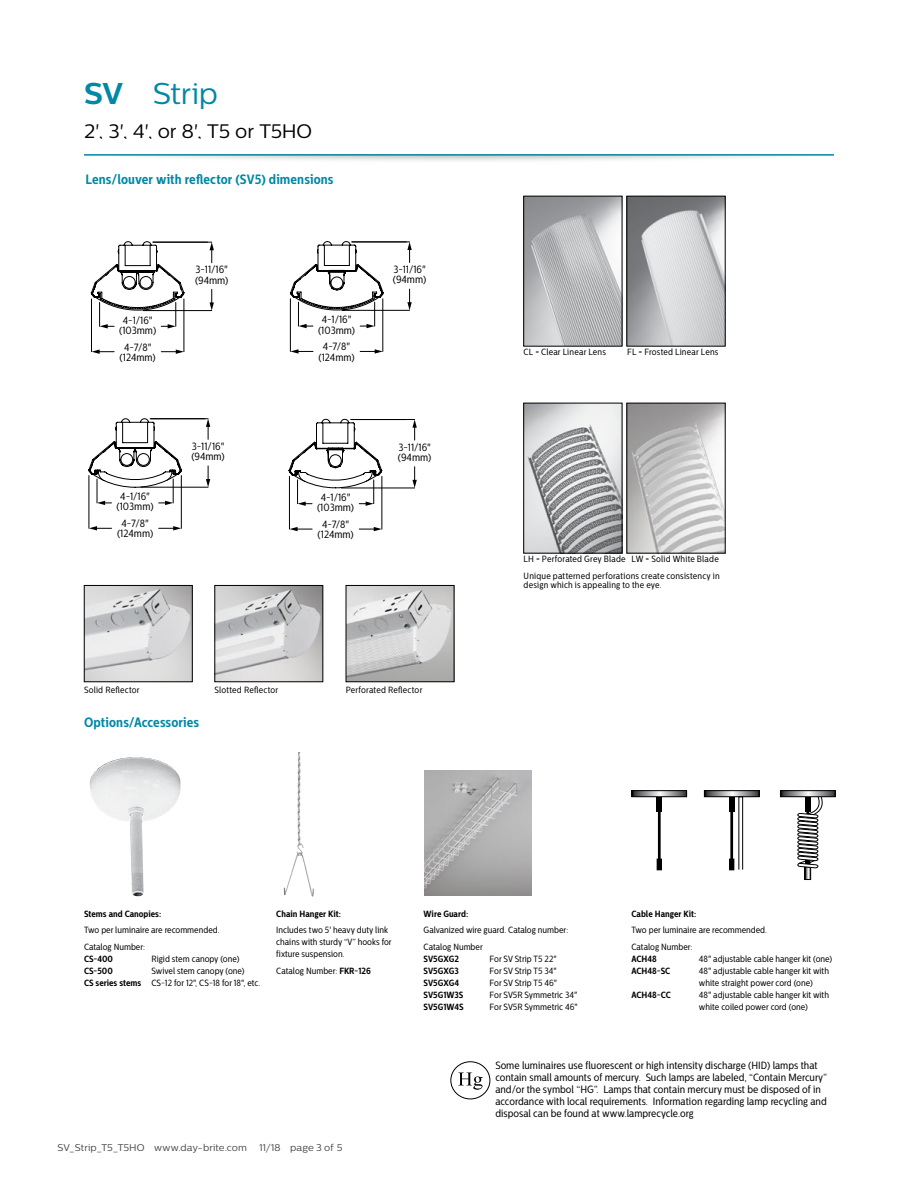
<style>
.page{position:relative;width:918px;height:1188px;background:#fff}
.page>*{position:absolute;margin:0;border:0;box-sizing:border-box;transform-origin:0 0}
.t1{font:30px "Centrale Sans";letter-spacing:-.01em;color:#0088a5}
.t2{font:19.5px "Centrale Sans";letter-spacing:-.01em;color:#000}
.t3{font:700 13.5px "Centrale Sans Cnd";letter-spacing:.01em;color:#0088a5}
.t4{font:700 12.15px "Univers";color:#000}
.t5{font:10.5px/10.2px "Centrale Sans Cnd";color:#000;text-align:center}
.t6{font:9.75px "Centrale Sans";letter-spacing:.01em;color:#464547}
.t7{font:9px/12px "Centrale Sans Cnd";color:#000}
.t8{font:9px/8.6px "Centrale Sans Cnd";letter-spacing:.02em;color:#000}
.t9{font:700 9px "Centrale Sans Cnd";color:#000}
.s1{font-weight:700}
</style>
<div class="page">
<img style="left:348px;top:587px;width:104px;height:93px">
<div style="left:346px;top:585px;width:108px;height:97px;border:1px solid #000"></div>
<img style="left:217px;top:587px;width:104px;height:93px">
<div style="left:215px;top:585px;width:108px;height:97px;border:1px solid #000"></div>
<img style="left:86px;top:587px;width:105px;height:93px">
<div style="left:84px;top:585px;width:109px;height:97px;border:1px solid #000"></div>
<img style="left:526px;top:405px;width:94px;height:146px">
<img style="left:629px;top:405px;width:94px;height:146px">
<img style="left:526px;top:198px;width:94px;height:146px">
<img style="left:629px;top:198px;width:94px;height:146px">
<hr style="left:89px;top:476px;width:1px;height:52px;background:#000">
<hr style="left:181px;top:476px;width:1px;height:52px;background:#000">
<svg style="left:89px;top:526px;width:23px;height:4px"></svg>
<svg style="left:159px;top:526px;width:22px;height:4px"></svg>
<hr style="left:289px;top:476px;width:1px;height:53px;background:#000">
<hr style="left:381px;top:476px;width:1px;height:53px;background:#000">
<svg style="left:289px;top:527px;width:23px;height:4px"></svg>
<svg style="left:359px;top:527px;width:23px;height:4px"></svg>
<svg style="left:288px;top:419px;width:129px;height:87px"></svg>
<hr style="left:91px;top:299px;width:1px;height:53px;background:#000">
<hr style="left:184px;top:299px;width:1px;height:53px;background:#000">
<svg style="left:161px;top:350px;width:23px;height:4px"></svg>
<svg style="left:91px;top:241px;width:123px;height:87px"></svg>
<hr style="left:290px;top:299px;width:1px;height:52px;background:#000">
<hr style="left:382px;top:299px;width:1px;height:52px;background:#000">
<svg style="left:290px;top:349px;width:23px;height:5px"></svg>
<svg style="left:360px;top:349px;width:23px;height:5px"></svg>
<svg style="left:290px;top:241px;width:122px;height:87px"></svg>
<img style="left:90px;top:757px;width:91px;height:139px">
<img style="left:284px;top:752px;width:30px;height:145px">
<img style="left:425px;top:770px;width:106px;height:126px">
<hr style="left:657px;top:859px;width:4px;height:11px;background:#000">
<div style="left:657px;top:859px;width:5px;height:11px;border:1px solid #000"></div>
<svg style="left:634px;top:792px;width:51px;height:3px"></svg>
<div style="left:632px;top:790px;width:55px;height:7px;border:1px solid #000"></div>
<div style="left:656px;top:797px;width:6px;height:15px;background:#000"></div>
<hr style="left:658px;top:808px;width:3px;height:53px;background:#000">
<hr style="left:730px;top:859px;width:4px;height:11px;background:#000">
<div style="left:729px;top:859px;width:5px;height:11px;border:1px solid #000"></div>
<svg style="left:706px;top:792px;width:51px;height:3px"></svg>
<div style="left:704px;top:790px;width:55px;height:7px;border:1px solid #000"></div>
<div style="left:729px;top:797px;width:6px;height:15px;background:#000"></div>
<hr style="left:730px;top:808px;width:3px;height:53px;background:#000">
<svg style="left:782px;top:792px;width:51px;height:3px"></svg>
<div style="left:780px;top:790px;width:55px;height:7px;border:1px solid #000"></div>
<svg style="left:797px;top:793px;width:30px;height:87px"></svg>
<div style="left:739px;top:797px;width:4px;height:73px;border:1px solid #000"></div>
<div style="left:451px;top:1062px;width:39px;height:37px;border:1px solid #000;border-radius:50%"></div>
<svg style="left:458px;top:1072px;width:25px;height:18px"></svg>
<div style="left:64px;top:145px;width:789px;height:19px;background:#000;opacity:.3"></div>
<hr style="left:84px;top:154px;width:750px;height:2px;background:#0088a5">
<div style="left:54px;top:140px;width:810px;height:14px;background:#fff"></div>
<div style="left:0;top:139px;width:84px;height:31px;background:#fff"></div>
<div style="left:834px;top:139px;width:84px;height:31px;background:#fff"></div>
<svg style="left:88px;top:418px;width:122px;height:87px"></svg>
<svg style="left:92px;top:350px;width:22px;height:4px"></svg>
<h1 class="t1" style="left:84px;top:76px;width:136px"><span class="s1">SV</span> Strip</h1>
<h2 class="t2" style="left:84px;top:120px;width:230px">2', 3', 4', or 8', T5 or T5HO</h2>
<h3 class="t3" style="left:86px;top:171px;width:249px">Lens/louver with reflector (SV5) dimensions</h3>
<p class="t5" style="left:195px;top:265px;width:35px;text-align:left">3-11/16" (94mm)</p>
<p class="t5" style="left:119px;top:315px;width:39px">4-1/16" (103mm)</p>
<p class="t5" style="left:318px;top:315px;width:39px">4-1/16" (103mm)</p>
<p class="t5" style="left:120px;top:342px;width:38px">4-7/8" (124mm)</p>
<p class="t5" style="left:318px;top:342px;width:38px">4-7/8" (124mm)</p>
<p class="t5" style="left:191px;top:441px;width:35px;text-align:left">3-11/16" (94mm)</p>
<h3 class="t4" style="left:186px;top:454px;width:15px">90</h3>
<p class="t5" style="left:117px;top:492px;width:39px">4-1/16" (103mm)</p>
<p class="t5" style="left:317px;top:492px;width:39px">4-1/16" (103mm)</p>
<p class="t5" style="left:117px;top:519px;width:38px">4-7/8" (124mm)</p>
<p class="t5" style="left:318px;top:519px;width:38px">4-7/8" (124mm)</p>
<p class="t5" style="left:393px;top:265px;width:35px;text-align:left">3-11/16" (94mm)</p>
<p class="t5" style="left:398px;top:442px;width:35px;text-align:left">3-11/16" (94mm)</p>
<p class="t8" style="left:84px;top:686px;width:57px">Solid Reflector</p>
<p class="t8" style="left:215px;top:686px;width:65px">Slotted Reflector</p>
<p class="t8" style="left:346px;top:686px;width:78px">Perforated Reflector</p>
<h3 class="t3" style="left:84px;top:714px;width:117px">Options/Accessories</h3>
<p class="t8" style="left:524px;top:348px;width:84px">CL = Clear Linear Lens</p>
<p class="t8" style="left:627px;top:348px;width:93px">FL = Frosted Linear Lens</p>
<p class="t8" style="left:524px;top:555px;width:197px">LH = Perforated Grey Blade LW = Solid White Blade</p>
<p class="t8" style="left:524px;top:572px;width:198px">Unique patterned perforations create consistency in design which is appealing to the eye.</p>
<p class="t9" style="left:84px;top:908px;width:79px">Stems and Canopies:</p>
<p class="t7" style="left:84px;top:922px;width:137px;line-height:16.5px">Two per luminaire are recommended.<br>Catalog Number:</p>
<p class="t9" style="left:84px;top:953px;width:31px">CS-400</p>
<p class="t7" style="left:152px;top:953px;width:89px">Rigid stem canopy (one)</p>
<p class="t9" style="left:84px;top:965px;width:30px">CS-500</p>
<p class="t7" style="left:84px;top:965px;width:178px;text-indent:68px">Swivel stem canopy (one)<br><span class="s1">CS series stems</span> CS-12 for 12", CS-18 for 18", etc.</p>
<p class="t9" style="left:276px;top:908px;width:66px">Chain Hanger Kit:</p>
<p class="t7" style="left:276px;top:924px;width:117px">Includes two 5' heavy duty link chains with sturdy “V” hooks for fixture suspension.</p>
<p class="t7" style="left:276px;top:965px;width:96px">Catalog Number: <span class="s1">FKR-126</span></p>
<p class="t6" style="left:57px;top:1142px;width:287px">SV_Strip_T5_T5HO www.day-brite.com 11/18 page 3 of 5</p>
<p class="t9" style="left:424px;top:908px;width:46px">Wire Guard:</p>
<p class="t7" style="left:424px;top:922px;width:146px;line-height:16.5px">Galvanized wire guard. Catalog number:<br>Catalog Number</p>
<p class="t9" style="left:424px;top:953px;width:37px">SV5GXG2</p>
<p class="t7" style="left:490px;top:953px;width:69px">For SV Strip T5 22"</p>
<p class="t9" style="left:424px;top:965px;width:37px">SV5GXG3</p>
<p class="t7" style="left:490px;top:965px;width:69px">For SV Strip T5 34"</p>
<p class="t9" style="left:424px;top:977px;width:37px">SV5GXG4</p>
<p class="t7" style="left:490px;top:977px;width:69px">For SV Strip T5 46"</p>
<p class="t9" style="left:424px;top:989px;width:41px">SV5G1W3S</p>
<p class="t7" style="left:490px;top:989px;width:89px">For SV5R Symmetric 34"</p>
<p class="t9" style="left:424px;top:1001px;width:41px">SV5G1W4S</p>
<p class="t7" style="left:490px;top:1001px;width:90px">For SV5R Symmetric 46"</p>
<p class="t9" style="left:631px;top:908px;width:66px">Cable Hanger Kit:</p>
<p class="t7" style="left:631px;top:922px;width:137px;line-height:16.5px">Two per luminaire are recommended.<br>Catalog Number:</p>
<p class="t9" style="left:631px;top:953px;width:27px">ACH48</p>
<p class="t7" style="left:699px;top:953px;width:135px">48" adjustable cable hanger kit (one)</p>
<p class="t9" style="left:631px;top:965px;width:40px">ACH48-SC</p>
<p class="t7" style="left:699px;top:965px;width:132px">48" adjustable cable hanger kit with white straight power cord (one)</p>
<p class="t9" style="left:631px;top:989px;width:41px">ACH48-CC</p>
<p class="t7" style="left:699px;top:989px;width:132px">48" adjustable cable hanger kit with white coiled power cord (one)</p>
<p class="t5" style="left:495px;top:1059px;width:333px;line-height:12px;text-align:left">Some luminaires use fluorescent or high intensity discharge (HID) lamps that contain small amounts of mercury. Such lamps are labeled, “Contain Mercury” and/or the symbol “HG”. Lamps that contain mercury must be disposed of in accordance with local requirements. Information regarding lamp recycling and disposal can be found at www.lamprecycle.org</p>
</div>
